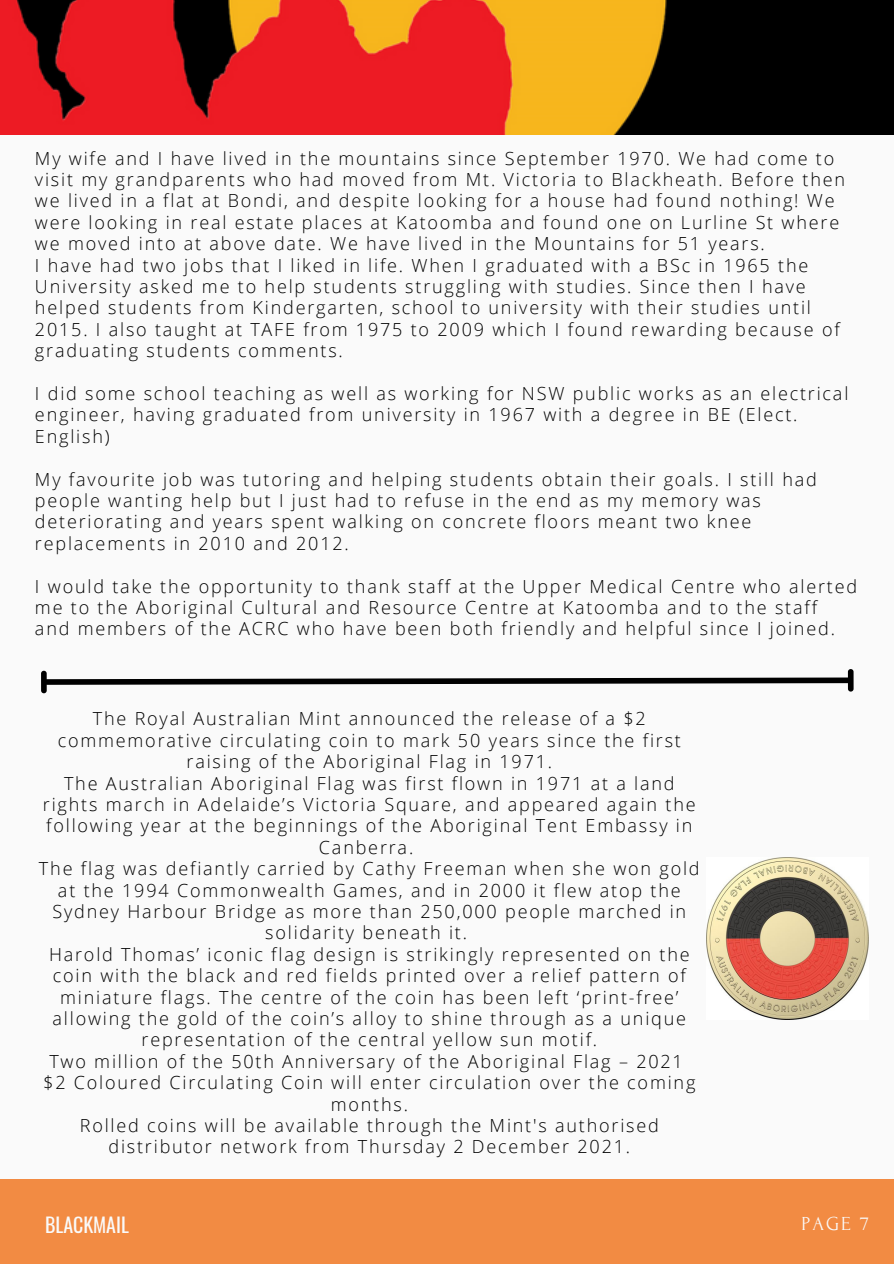
<style>
.page{position:relative;width:894px;height:1264px;background:#fff}
.page>*{position:absolute;margin:0;border:0;box-sizing:border-box;transform-origin:0 0}
.t1{font:19.8px "Oswald";color:#fafafa}
.t2{font:19.8px "Forum";color:#fafafa}
.t3{font:300 18px/21.5px "Open Sans";letter-spacing:.1em;color:#000;text-align:center}
</style>
<div class="page">
<div style="left:0;top:0;width:893px;height:1263px;background:#fafafa"></div>
<img style="left:0;top:0;width:893px;height:134px">
<div style="left:0;top:1178px;width:893px;height:85px;background:#f28b43"></div>
<img style="left:706px;top:857px;width:162px;height:162px">
<svg style="left:41px;top:669px;width:812px;height:24px"></svg>
<p class="t3" style="left:35px;top:147px;width:811px;text-align:left">My wife and I have lived in the mountains since September 1970. We had come to visit my grandparents who had moved from Mt. Victoria to Blackheath. Before then we lived in a flat at Bondi, and despite looking for a house had found nothing! We were looking in real estate places at Katoomba and found one on Lurline St where we moved into at above date. We have lived in the Mountains for 51 years.</p>
<p class="t3" style="left:35px;top:254px;width:806px;text-align:left">I have had two jobs that I liked in life. When I graduated with a BSc in 1965 the University asked me to help students struggling with studies. Since then I have helped students from Kindergarten, school to university with their studies until 2015. I also taught at TAFE from 1975 to 2009 which I found rewarding because of graduating students comments.</p>
<p class="t3" style="left:35px;top:382px;width:814px;text-align:left">I did some school teaching as well as working for NSW public works as an electrical engineer, having graduated from university in 1967 with a degree in BE (Elect.<br>English)</p>
<p class="t3" style="left:35px;top:468px;width:783px;text-align:left">My favourite job was tutoring and helping students obtain their goals. I still had people wanting help but I just had to refuse in the end as my memory was deteriorating and years spent walking on concrete floors meant two knee replacements in 2010 and 2012.</p>
<p class="t3" style="left:35px;top:575px;width:823px;text-align:left">I would take the opportunity to thank staff at the Upper Medical Centre who alerted me to the Aboriginal Cultural and Resource Centre at Katoomba and to the staff<br>and members of the ACRC who have been both friendly and helpful since I joined.</p>
<p class="t3" style="left:58px;top:707px;width:624px">The Royal Australian Mint announced the release of a $2 commemorative circulating coin to mark 50 years since the first raising of the Aboriginal Flag in 1971.</p>
<p class="t3" style="left:43px;top:772px;width:654px">The Australian Aboriginal Flag was first flown in 1971 at a land rights march in Adelaide’s Victoria Square, and appeared again the following year at the beginnings of the Aboriginal Tent Embassy in Canberra.</p>
<p class="t3" style="left:39px;top:857px;width:662px">The flag was defiantly carried by Cathy Freeman when she won gold at the 1994 Commonwealth Games, and in 2000 it flew atop the Sydney Harbour Bridge as more than 250,000 people marched in solidarity beneath it.</p>
<p class="t3" style="left:49px;top:943px;width:642px">Harold Thomas’ iconic flag design is strikingly represented on the coin with the black and red fields printed over a relief pattern of miniature flags. The centre of the coin has been left ‘print-free’ allowing the gold of the coin’s alloy to shine through as a unique representation of the central yellow sun motif.</p>
<p class="t3" style="left:49px;top:1050px;width:635px">Two million of the 50th Anniversary of the Aboriginal Flag – 2021</p>
<p class="t3" style="left:43px;top:1071px;width:653px">$2 Coloured Circulating Coin will enter circulation over the coming months.</p>
<p class="t3" style="left:80px;top:1114px;width:580px">Rolled coins will be available through the Mint's authorised distributor network from Thursday 2 December 2021.</p>
<p class="t1" style="left:45px;top:1209px;width:85px">BLACKMAIL</p>
<p class="t2" style="left:801px;top:1212px;width:69px">PAGE 7</p>
</div>
